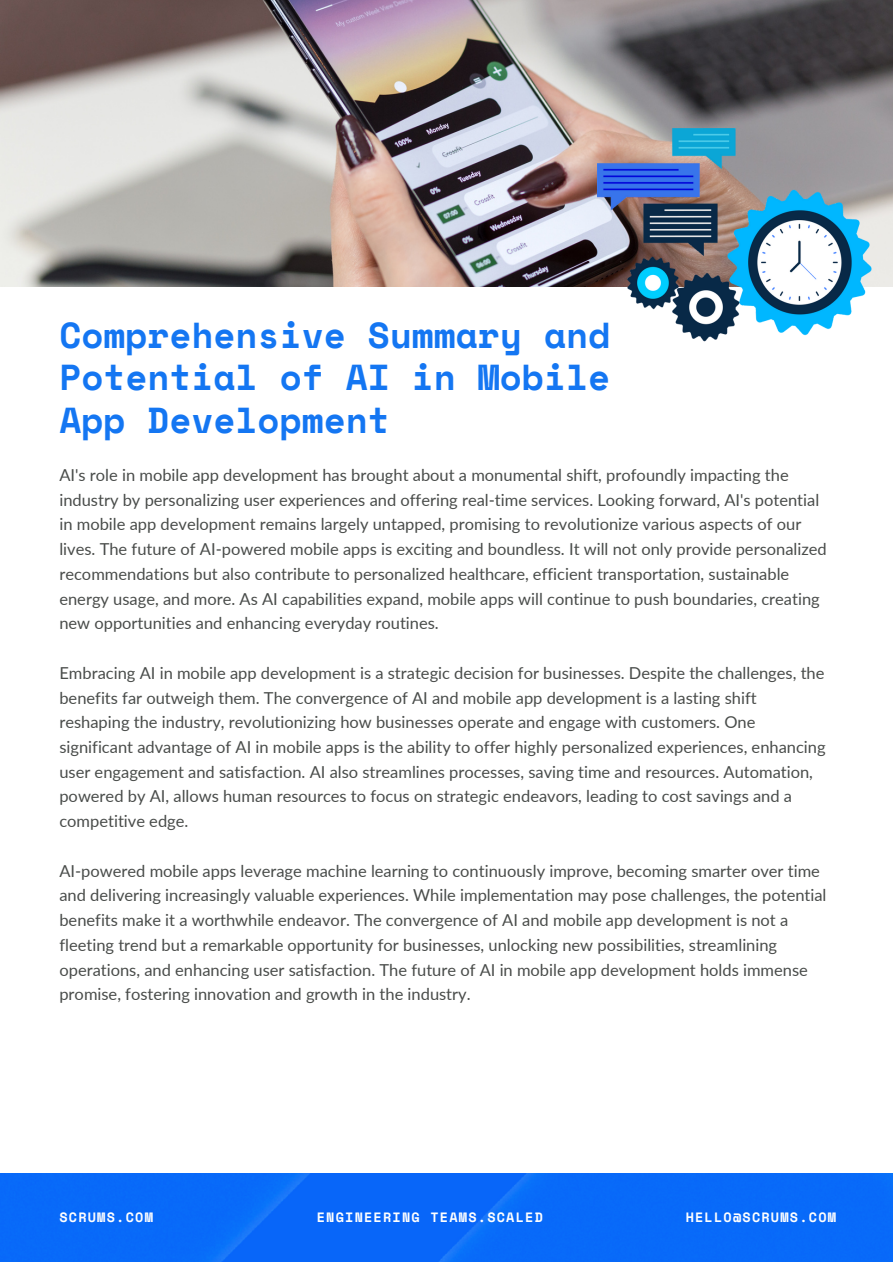
<style>
.page{position:relative;width:893px;height:1264px;background:#fff}
.page>*{position:absolute;margin:0;border:0;box-sizing:border-box;transform-origin:0 0}
.t1{font:700 36px/42.8px "Space Mono";color:#1476f2;text-align:justify}
.t2{font:16.5px/24.8px "Lato";color:#494c4a}
.t3{font:700 13.5px "Space Mono";letter-spacing:.09em;color:#fff}
</style>
<div class="page">
<img style="left:0;top:0;width:892px;height:286px">
<img style="left:597px;top:129px;width:295px;height:213px">
<div style="left:0;top:1173px;width:892px;height:88px;background:#0869f9"></div>
<p class="t1" style="left:59px;top:312px;width:552px">Comprehensive Summary and Potential of AI in Mobile App Development</p>
<p class="t2" style="left:59px;top:462px;width:768px">AI's role in mobile app development has brought about a monumental shift, profoundly impacting the industry by personalizing user experiences and offering real-time services. Looking forward, AI's potential in mobile app development remains largely untapped, promising to revolutionize various aspects of our lives. The future of AI-powered mobile apps is exciting and boundless. It will not only provide personalized recommendations but also contribute to personalized healthcare, efficient transportation, sustainable energy usage, and more. As AI capabilities expand, mobile apps will continue to push boundaries, creating new opportunities and enhancing everyday routines.</p>
<p class="t2" style="left:59px;top:660px;width:767px">Embracing AI in mobile app development is a strategic decision for businesses. Despite the challenges, the benefits far outweigh them. The convergence of AI and mobile app development is a lasting shift reshaping the industry, revolutionizing how businesses operate and engage with customers. One significant advantage of AI in mobile apps is the ability to offer highly personalized experiences, enhancing user engagement and satisfaction. AI also streamlines processes, saving time and resources. Automation, powered by AI, allows human resources to focus on strategic endeavors, leading to cost savings and a competitive edge.</p>
<p class="t2" style="left:59px;top:858px;width:768px">AI-powered mobile apps leverage machine learning to continuously improve, becoming smarter over time and delivering increasingly valuable experiences. While implementation may pose challenges, the potential benefits make it a worthwhile endeavor. The convergence of AI and mobile app development is not a fleeting trend but a remarkable opportunity for businesses, unlocking new possibilities, streamlining operations, and enhancing user satisfaction. The future of AI in mobile app development holds immense promise, fostering innovation and growth in the industry.</p>
<p class="t3" style="left:59px;top:1206px;width:95px">SCRUMS.COM</p>
<p class="t3" style="left:317px;top:1206px;width:228px">ENGINEERING TEAMS.SCALED</p>
<p class="t3" style="left:685px;top:1206px;width:152px">HELLO@SCRUMS.COM</p>
</div>
